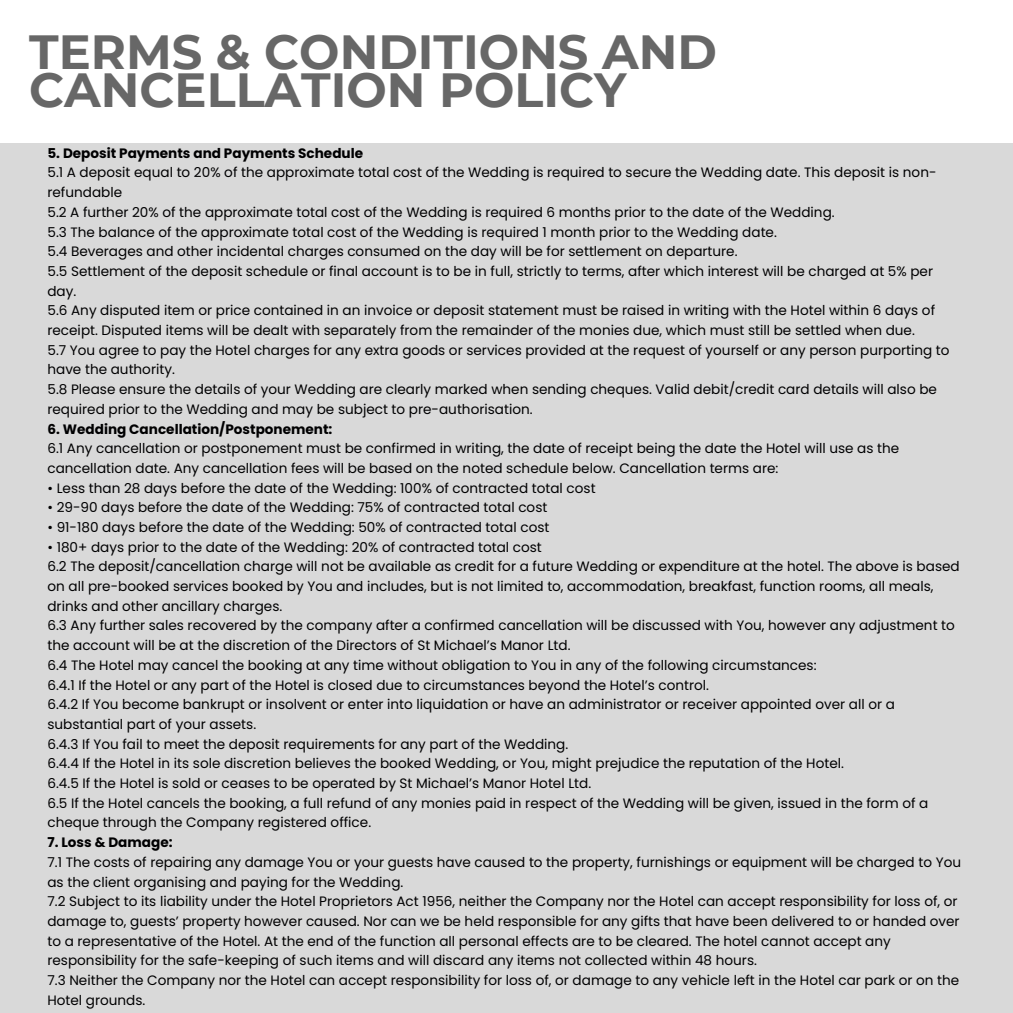
<style>
.page{position:relative;width:1013px;height:1013px;background:#fff}
.page>*{position:absolute;margin:0;border:0;box-sizing:border-box;transform-origin:0 0}
.t1{font:700 47.88px/38px "Montserrat";color:#676767}
.t2{font:13.62px/19.8px "Poppins";color:#000001}
.t3{font:700 13.62px "Poppins";color:#000001}
</style>
<div class="page">
<div style="left:0;top:0;width:1012px;height:1012px;background:#d9d9d9"></div>
<div style="left:0;top:0;width:1012px;height:142px;background:#fff"></div>
<p class="t1" style="left:29px;top:33px;width:689px">TERMS &amp; CONDITIONS AND<br>CANCELLATION POLICY</p>
<p class="t3" style="left:47px;top:143px;width:317px">5. Deposit Payments and Payments Schedule</p>
<p class="t2" style="left:47px;top:163px;width:890px">5.1 A deposit equal to 20% of the approximate total cost of the Wedding is required to secure the Wedding date. This deposit is non&shy;refundable</p>
<p class="t2" style="left:47px;top:202px;width:788px">5.2 A further 20% of the approximate total cost of the Wedding is required 6 months prior to the date of the Wedding.</p>
<p class="t2" style="left:47px;top:222px;width:731px">5.3 The balance of the approximate total cost of the Wedding is required 1 month prior to the Wedding date.</p>
<p class="t2" style="left:47px;top:241px;width:691px">5.4 Beverages and other incidental charges consumed on the day will be for settlement on departure.</p>
<p class="t2" style="left:47px;top:261px;width:887px">5.5 Settlement of the deposit schedule or final account is to be in full, strictly to terms, after which interest will be charged at 5% per day.</p>
<p class="t2" style="left:47px;top:301px;width:889px">5.6 Any disputed item or price contained in an invoice or deposit statement must be raised in writing with the Hotel within 6 days of receipt. Disputed items will be dealt with separately from the remainder of the monies due, which must still be settled when due.</p>
<p class="t2" style="left:47px;top:340px;width:903px">5.7 You agree to pay the Hotel charges for any extra goods or services provided at the request of yourself or any person purporting to have the authority.</p>
<p class="t2" style="left:47px;top:379px;width:891px">5.8 Please ensure the details of your Wedding are clearly marked when sending cheques. Valid debit/credit card details will also be required prior to the Wedding and may be subject to pre-authorisation.</p>
<p class="t3" style="left:47px;top:419px;width:286px">6. Wedding Cancellation/Postponement:</p>
<p class="t2" style="left:47px;top:438px;width:853px">6.1 Any cancellation or postponement must be confirmed in writing, the date of receipt being the date the Hotel will use as the cancellation date. Any cancellation fees will be based on the noted schedule below. Cancellation terms are:</p>
<p class="t2" style="left:47px;top:478px;width:549px">• Less than 28 days before the date of the Wedding: 100% of contracted total cost</p>
<p class="t2" style="left:47px;top:497px;width:501px">• 29-90 days before the date of the Wedding: 75% of contracted total cost</p>
<p class="t2" style="left:47px;top:517px;width:503px">• 91-180 days before the date of the Wedding: 50% of contracted total cost</p>
<p class="t2" style="left:47px;top:537px;width:496px">• 180+ days prior to the date of the Wedding: 20% of contracted total cost</p>
<p class="t2" style="left:47px;top:556px;width:913px">6.2 The deposit/cancellation charge will not be available as credit for a future Wedding or expenditure at the hotel. The above is based on all pre-booked services booked by You and includes, but is not limited to, accommodation, breakfast, function rooms, all meals, drinks and other ancillary charges.</p>
<p class="t2" style="left:47px;top:616px;width:908px">6.3 Any further sales recovered by the company after a confirmed cancellation will be discussed with You, however any adjustment to the account will be at the discretion of the Directors of St Michael’s Manor Ltd.</p>
<p class="t2" style="left:47px;top:655px;width:770px">6.4 The Hotel may cancel the booking at any time without obligation to You in any of the following circumstances:</p>
<p class="t2" style="left:47px;top:675px;width:663px">6.4.1 If the Hotel or any part of the Hotel is closed due to circumstances beyond the Hotel’s control.</p>
<p class="t2" style="left:47px;top:694px;width:849px">6.4.2 If You become bankrupt or insolvent or enter into liquidation or have an administrator or receiver appointed over all or a substantial part of your assets.</p>
<p class="t2" style="left:47px;top:734px;width:522px">6.4.3 If You fail to meet the deposit requirements for any part of the Wedding.</p>
<p class="t2" style="left:47px;top:753px;width:798px">6.4.4 If the Hotel in its sole discretion believes the booked Wedding, or You, might prejudice the reputation of the Hotel.</p>
<p class="t2" style="left:47px;top:773px;width:545px">6.4.5 If the Hotel is sold or ceases to be operated by St Michael’s Manor Hotel Ltd.</p>
<p class="t2" style="left:47px;top:793px;width:882px">6.5 If the Hotel cancels the booking, a full refund of any monies paid in respect of the Wedding will be given, issued in the form of a cheque through the Company registered office.</p>
<p class="t3" style="left:47px;top:832px;width:127px">7. Loss &amp; Damage:</p>
<p class="t2" style="left:47px;top:852px;width:915px">7.1 The costs of repairing any damage You or your guests have caused to the property, furnishings or equipment will be charged to You as the client organising and paying for the Wedding.</p>
<p class="t2" style="left:47px;top:891px;width:913px">7.2 Subject to its liability under the Hotel Proprietors Act 1956, neither the Company nor the Hotel can accept responsibility for loss of, or damage to, guests’ property however caused. Nor can we be held responsible for any gifts that have been delivered to or handed over to a representative of the Hotel. At the end of the function all personal effects are to be cleared. The hotel cannot accept any responsibility for the safe-keeping of such items and will discard any items not collected within 48 hours.</p>
<p class="t2" style="left:47px;top:970px;width:913px">7.3 Neither the Company nor the Hotel can accept responsibility for loss of, or damage to any vehicle left in the Hotel car park or on the<br>Hotel grounds.</p>
</div>
